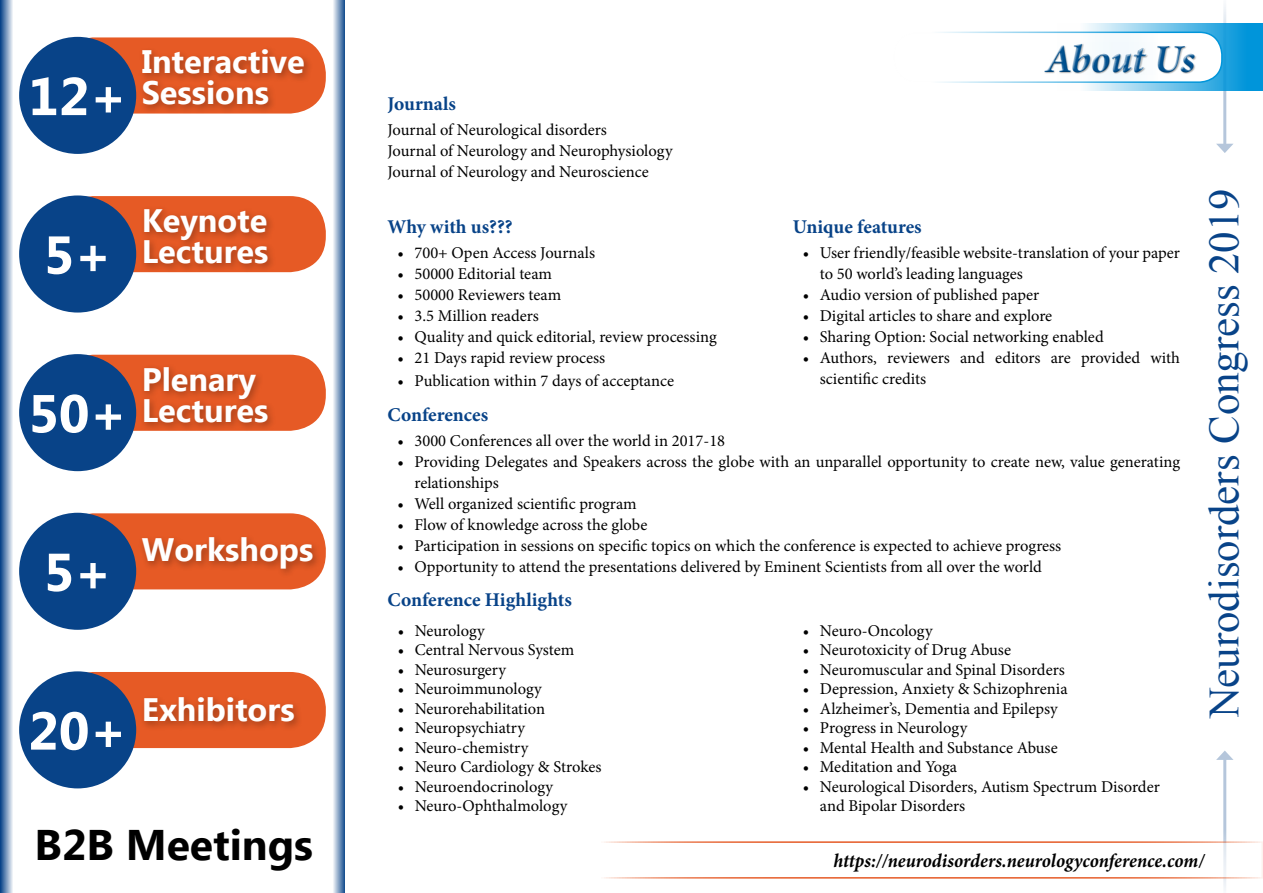
<style>
.page{position:relative;width:1263px;height:893px;background:#fff}
.page>*{position:absolute;margin:0;border:0;box-sizing:border-box;transform-origin:0 0}
.t1{font:700 53.25px "Ebrima";color:#fff}
.t2{font:42.75px "Times New Roman";color:#084388}
.t3{font:700 42.75px "Ebrima";color:#000}
.t4{font:italic 700 40.05px "Minion Pro";letter-spacing:-.01em;color:#00508f}
.t5{font:700 32.4px/30.9px "Ebrima";color:#fff}
.t6{font:700 19.5px "Minion Pro";color:#084388}
.t7{font:italic 700 19.5px "Minion Pro";letter-spacing:-.005em;color:#000;scale:.95 1}
.t8{font:16.5px/21px "Minion Pro";color:#000}
</style>
<div class="page">
<div style="left:58px;top:37px;width:268px;height:77px;background:#e65a25;border-radius:36px"></div>
<div style="left:19px;top:37px;width:117px;height:117px;background:#084388;border-radius:50%"></div>
<div style="left:138px;top:45px;width:176px;height:69px;background:#000;opacity:.3"></div>
<div style="left:58px;top:196px;width:268px;height:76px;background:#e65a25;border-radius:36px"></div>
<div style="left:19px;top:195px;width:117px;height:118px;background:#084388;border-radius:50%"></div>
<div style="left:140px;top:205px;width:137px;height:68px;background:#000;opacity:.3"></div>
<div style="left:58px;top:355px;width:268px;height:76px;background:#e65a25;border-radius:36px"></div>
<div style="left:19px;top:354px;width:117px;height:117px;background:#084388;border-radius:50%"></div>
<div style="left:140px;top:362px;width:137px;height:70px;background:#000;opacity:.3"></div>
<div style="left:58px;top:513px;width:268px;height:76px;background:#e65a25;border-radius:36px"></div>
<div style="left:19px;top:513px;width:117px;height:117px;background:#084388;border-radius:50%"></div>
<div style="left:138px;top:533px;width:184px;height:46px;background:#000;opacity:.3"></div>
<div style="left:58px;top:672px;width:268px;height:76px;background:#e65a25;border-radius:36px"></div>
<div style="left:19px;top:671px;width:117px;height:117px;background:#084388;border-radius:50%"></div>
<div style="left:140px;top:693px;width:164px;height:38px;background:#000;opacity:.3"></div>
<svg style="left:0;top:0;width:13px;height:893px;background:#7a99be"></svg>
<svg style="left:333px;top:0;width:12px;height:893px;background:#8da8c8"></svg>
<hr style="left:1223px;top:757px;width:3px;height:136px;background:#084388">
<svg style="left:1216px;top:750px;width:17px;height:10px"></svg>
<hr style="left:1223px;top:0;width:3px;height:146px;background:#084388">
<svg style="left:1216px;top:144px;width:17px;height:9px"></svg>
<svg style="left:1057px;top:23px;width:206px;height:68px;background:#52b6e5"></svg>
<div style="left:894px;top:32px;width:328px;height:50px;background:#fff;border-radius:22px"></div>
<div style="left:893px;top:32px;width:329px;height:51px;border:2px solid #0095da;border-radius:22px"></div>
<div style="left:1043px;top:43px;width:153px;height:31px;background:#000;opacity:.35"></div>
<div style="left:597px;top:841px;width:666px;height:38px;background:#fff;border:2px solid #e65a25"></div>
<h1 class="t1" style="left:28px;top:57px;width:100px">12+</h1>
<h3 class="t5" style="left:142px;top:48px;width:165px">Interactive<br>Sessions</h3>
<h1 class="t1" style="left:44px;top:215px;width:70px">5+</h1>
<h3 class="t5" style="left:142px;top:207px;width:128px">Keynote<br>Lectures</h3>
<h1 class="t1" style="left:28px;top:374px;width:100px">50+</h1>
<h3 class="t5" style="left:142px;top:365px;width:128px">Plenary<br>Lectures</h3>
<h1 class="t1" style="left:44px;top:532px;width:70px">5+</h1>
<h3 class="t5" style="left:142px;top:536px;width:173px">Workshops</h3>
<h1 class="t1" style="left:28px;top:691px;width:100px">20+</h1>
<h3 class="t5" style="left:142px;top:696px;width:154px">Exhibitors</h3>
<h2 class="t3" style="left:35px;top:813px;width:280px">B2B Meetings</h2>
<p class="t6" style="left:387px;top:90px;width:70px">Journals</p>
<p class="t8" style="left:387px;top:119px;width:287px">Journal of Neurological disorders<br>Journal of Neurology and Neurophysiology<br>Journal of Neurology and Neuroscience</p>
<p class="t6" style="left:387px;top:213px;width:127px">Why with us???</p>
<p class="t8" style="left:397px;top:242px;width:199px">• 700+ Open Access Journals</p>
<p class="t8" style="left:397px;top:263px;width:156px">• 50000 Editorial team</p>
<p class="t8" style="left:397px;top:284px;width:165px">• 50000 Reviewers team</p>
<p class="t8" style="left:397px;top:305px;width:143px">• 3.5 Million readers</p>
<p class="t8" style="left:397px;top:326px;width:321px">• Quality and quick editorial, review processing</p>
<p class="t8" style="left:397px;top:347px;width:209px">• 21 Days rapid review process</p>
<p class="t8" style="left:397px;top:370px;width:278px">• Publication within 7 days of acceptance</p>
<h3 class="t4" style="left:1045px;top:30px;width:151px">About Us</h3>
<p class="t6" style="left:793px;top:213px;width:130px">Unique features</p>
<p class="t8" style="left:820px;top:242px;width:362px;text-indent:-17px">• User friendly/feasible website-translation of your paper to 50 world’s leading languages</p>
<p class="t8" style="left:803px;top:284px;width:238px">• Audio version of published paper</p>
<p class="t8" style="left:803px;top:305px;width:251px">• Digital articles to share and explore</p>
<p class="t8" style="left:803px;top:326px;width:302px">• Sharing Option: Social networking enabled</p>
<p class="t8" style="left:820px;top:347px;width:362px;text-indent:-17px">• Authors, reviewers and editors are provided with scientific credits</p>
<p class="t6" style="left:387px;top:401px;width:102px">Conferences</p>
<p class="t8" style="left:397px;top:430px;width:329px">• 3000 Conferences all over the world in 2017-18</p>
<p class="t8" style="left:414px;top:451px;width:767px;text-indent:-17px">• Providing Delegates and Speakers across the globe with an unparallel opportunity to create new, value generating relationships</p>
<p class="t8" style="left:397px;top:493px;width:241px">• Well organized scientific program</p>
<p class="t8" style="left:397px;top:514px;width:251px">• Flow of knowledge across the globe</p>
<p class="t8" style="left:397px;top:535px;width:665px">• Participation in sessions on specific topics on which the conference is expected to achieve progress</p>
<p class="t8" style="left:397px;top:556px;width:646px">• Opportunity to attend the presentations delivered by Eminent Scientists from all over the world</p>
<p class="t6" style="left:387px;top:586px;width:186px">Conference Highlights</p>
<p class="t8" style="left:398px;top:620px;width:89px">• Neurology</p>
<p class="t8" style="left:398px;top:639px;width:178px">• Central Nervous System</p>
<p class="t8" style="left:398px;top:659px;width:110px">• Neurosurgery</p>
<p class="t8" style="left:398px;top:678px;width:146px">• Neuroimmunology</p>
<p class="t8" style="left:398px;top:698px;width:149px">• Neurorehabilitation</p>
<p class="t8" style="left:398px;top:717px;width:129px">• Neuropsychiatry</p>
<p class="t8" style="left:398px;top:737px;width:132px">• Neuro-chemistry</p>
<p class="t8" style="left:398px;top:756px;width:205px">• Neuro Cardiology &amp; Strokes</p>
<p class="t8" style="left:398px;top:776px;width:157px">• Neuroendocrinology</p>
<p class="t8" style="left:398px;top:795px;width:171px">• Neuro-Ophthalmology</p>
<p class="t8" style="left:803px;top:620px;width:131px">• Neuro-Oncology</p>
<p class="t8" style="left:803px;top:639px;width:210px">• Neurotoxicity of Drug Abuse</p>
<p class="t8" style="left:803px;top:659px;width:263px">• Neuromuscular and Spinal Disorders</p>
<p class="t8" style="left:803px;top:678px;width:266px">• Depression, Anxiety &amp; Schizophrenia</p>
<p class="t8" style="left:803px;top:698px;width:256px">• Alzheimer’s, Dementia and Epilepsy</p>
<p class="t8" style="left:803px;top:717px;width:166px">• Progress in Neurology</p>
<p class="t8" style="left:803px;top:737px;width:256px">• Mental Health and Substance Abuse</p>
<p class="t8" style="left:803px;top:756px;width:156px">• Meditation and Yoga</p>
<p class="t8" style="left:820px;top:777px;width:341px;line-height:19.5px;text-indent:-17px">• Neurological Disorders, Autism Spectrum Disorder and Bipolar Disorders</p>
<h2 class="t2" style="left:1195px;top:718px;width:532px;rotate:-90deg">Neurodisorders Congress 2019</h2>
<p class="t7" style="left:833px;top:847px;width:392px">https://neurodisorders.neurologyconference.com/</p>
</div>
